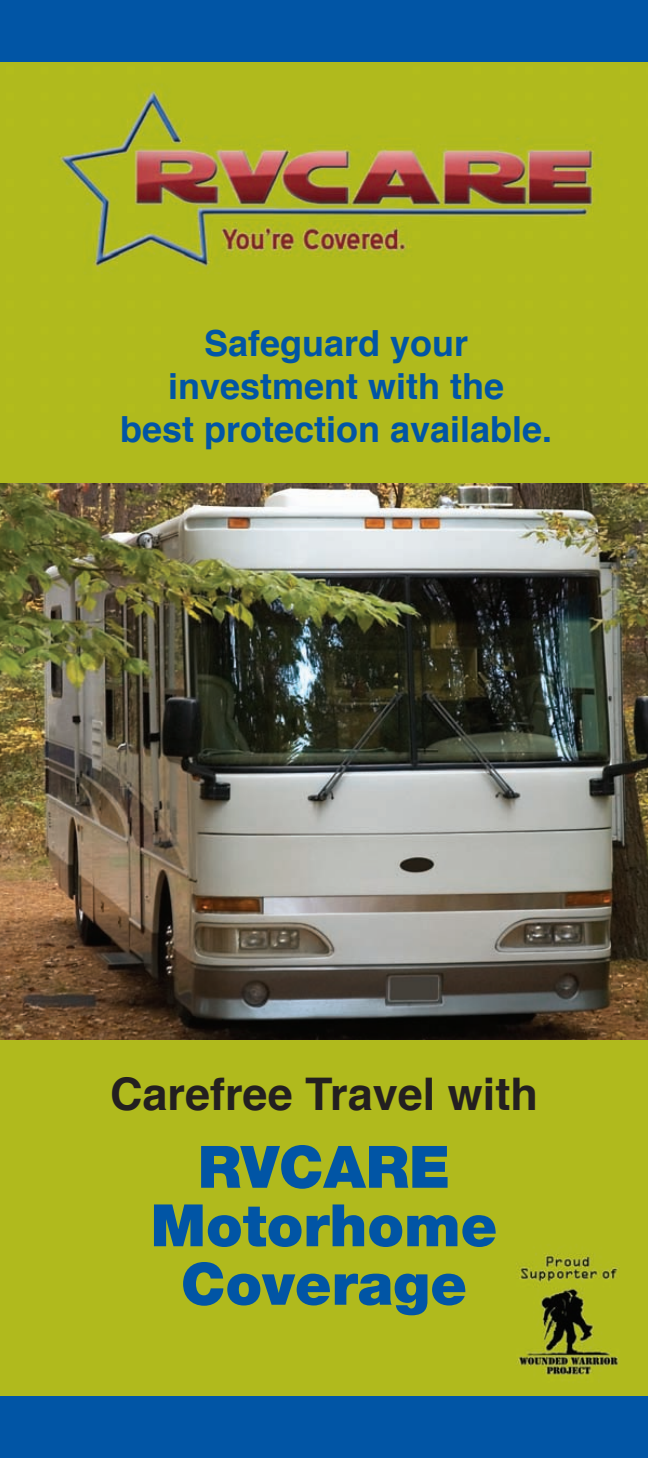
<style>
.page{position:relative;width:648px;height:1458px;background:#fff}
.page>*{position:absolute;margin:0;border:0;box-sizing:border-box;transform-origin:0 0}
.t1{font:900 58.5px/58.5px "Helvetica Neue LT Std";color:#0155a5;text-align:center}
.t2{font:700 45px "Helvetica";color:#231f20}
.t3{font:700 36px "Helvetica";color:#0155a5}
</style>
<div class="page">
<img style="left:0;top:62px;width:648px;height:421px">
<img style="left:0;top:483px;width:648px;height:913px">
<div style="left:0;top:0;width:648px;height:62px;background:#0155a5"></div>
<div style="left:0;top:1396px;width:648px;height:62px;background:#0155a5"></div>
<p class="t3" style="left:204px;top:314px;width:266px">Safeguard your</p>
<p class="t3" style="left:168px;top:357px;width:338px">investment with the</p>
<p class="t3" style="left:120px;top:401px;width:434px">best protection available.</p>
<p class="t2" style="left:110px;top:1058px;width:429px">Carefree Travel with</p>
<p class="t1" style="left:198px;top:1137px;width:254px">RVCARE</p>
<p class="t1" style="left:151px;top:1196px;width:348px">Motorhome<br>Coverage</p>
</div>
